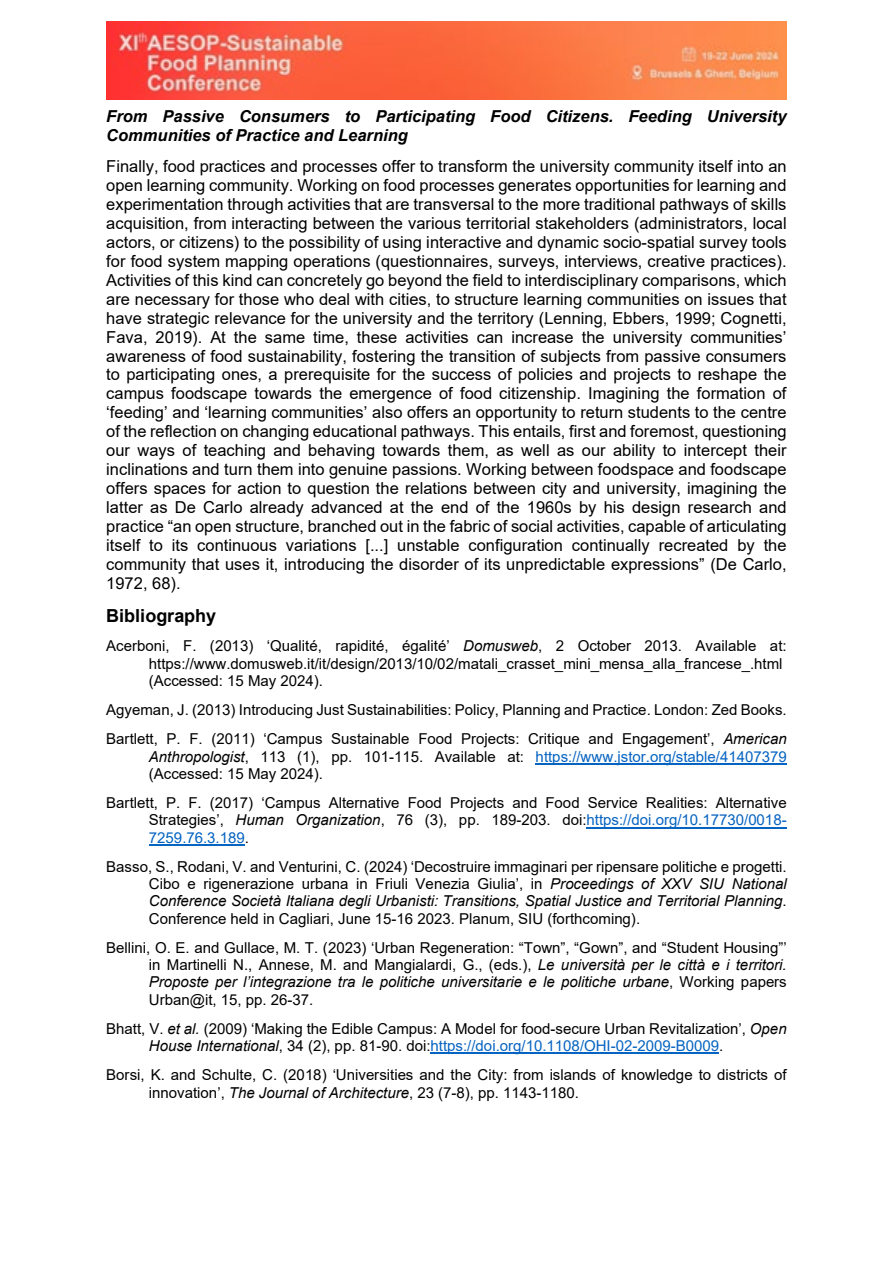
<style>
.page{position:relative;width:893px;height:1263px;background:#fff}
.page>*{position:absolute;margin:0;border:0;box-sizing:border-box;transform-origin:0 0}
.t1{font:700 18px "Arial";color:#000}
.t2{font:16.5px/18.9px "Arial";color:#000;text-align:justify}
.t3{font:italic 700 16.5px/19px "Arial";color:#000}
.t4{font:15px/17.2px "Arial";color:#000}
.s1{font-style:italic}
.s2{color:#0563c1}
</style>
<div class="page">
<img style="left:106px;top:21px;width:681px;height:79px">
<hr style="left:536px;top:763px;width:251px;height:1px;background:#0563c1">
<hr style="left:586px;top:827px;width:201px;height:1px;background:#0563c1">
<hr style="left:149px;top:844px;width:96px;height:1px;background:#0563c1">
<hr style="left:431px;top:1053px;width:288px;height:1px;background:#0563c1">
<p class="t3" style="left:106px;top:107px;width:682px">From Passive Consumers to Participating Food Citizens. Feeding University<br>Communities of Practice and Learning</p>
<p class="t2" style="left:106px;top:156px;width:682px">Finally, food practices and processes offer to transform the university community itself into an open learning community. Working on food processes generates opportunities for learning and experimentation through activities that are transversal to the more traditional pathways of skills acquisition, from interacting between the various territorial stakeholders (administrators, local actors, or citizens) to the possibility of using interactive and dynamic socio-spatial survey tools for food system mapping operations (questionnaires, surveys, interviews, creative practices).<br>Activities of this kind can concretely go beyond the field to interdisciplinary comparisons, which are necessary for those who deal with cities, to structure learning communities on issues that have strategic relevance for the university and the territory (Lenning, Ebbers, 1999; Cognetti, Fava, 2019). At the same time, these activities can increase the university communities’ awareness of food sustainability, fostering the transition of subjects from passive consumers to participating ones, a prerequisite for the success of policies and projects to reshape the campus foodscape towards the emergence of food citizenship. Imagining the formation of ‘feeding’ and ‘learning communities’ also offers an opportunity to return students to the centre of the reflection on changing educational pathways. This entails, first and foremost, questioning our ways of teaching and behaving towards them, as well as our ability to intercept their inclinations and turn them into genuine passions. Working between foodspace and foodscape offers spaces for action to question the relations between city and university, imagining the latter as De Carlo already advanced at the end of the 1960s by his design research and practice “an open structure, branched out in the fabric of social activities, capable of articulating itself to its continuous variations [...] unstable configuration continually recreated by the community that uses it, introducing the disorder of its unpredictable expressions” (De Carlo, 1972, 68).</p>
<p class="t1" style="left:106px;top:603px;width:111px">Bibliography</p>
<p class="t4" style="left:149px;top:637px;width:639px;text-indent:-43px">Acerboni, F. (2013) ‘Qualité, rapidité, égalité’ <span class="s1">Domusweb</span>, 2 October 2013. Available at: https://www.domusweb.it/it/design/2013/10/02/matali_crasset_mini_mensa_alla_francese_.html (Accessed: 15 May 2024).</p>
<p class="t4" style="left:106px;top:695px;width:682px;line-height:29.2px">Agyeman, J. (2013) Introducing Just Sustainabilities: Policy, Planning and Practice. London: Zed Books.<br>Bartlett, P. F. (2011) ‘Campus Sustainable Food Projects: Critique and Engagement’, <span class="s1">American</span></p>
<p class="t4" style="left:149px;top:748px;width:639px"><span class="s1">Anthropologist</span>, 113 (1), pp. 101-115. Available at: <span class="s2">https://www.jstor.org/stable/41407379 </span>(Accessed: 15 May 2024).</p>
<p class="t4" style="left:149px;top:794px;width:639px;text-align:justify;text-indent:-43px">Bartlett, P. F. (2017) ‘Campus Alternative Food Projects and Food Service Realities: Alternative Strategies’, <span class="s1">Human Organization</span>, 76 (3), pp. 189-203. doi:<span class="s2">https://doi.org/10.17730/0018- 7259.76.3.189</span>.</p>
<p class="t4" style="left:149px;top:858px;width:639px;text-align:justify;text-indent:-43px">Basso, S., Rodani, V. and Venturini, C. (2024) ‘Decostruire immaginari per ripensare politiche e progetti.<br>Cibo e rigenerazione urbana in Friuli Venezia Giulia’, in <span class="s1">Proceedings of XXV SIU National Conference Società Italiana degli Urbanisti: Transitions, Spatial Justice and Territorial Planning</span>.<br>Conference held in Cagliari, June 15-16 2023. Planum, SIU (forthcoming).</p>
<p class="t4" style="left:149px;top:939px;width:639px;text-align:justify;text-indent:-43px">Bellini, O. E. and Gullace, M. T. (2023) ‘Urban Regeneration: “Town”, “Gown”, and “Student Housing”’ in Martinelli N., Annese, M. and Mangialardi, G., (eds.), <span class="s1">Le università per le città e i territori.<br>Proposte per l’integrazione tra le politiche universitarie e le politiche urbane</span>, Working papers Urban@it, 15, pp. 26-37.</p>
<p class="t4" style="left:149px;top:1020px;width:639px;text-indent:-43px">Bhatt, V. <span class="s1">et al.</span> (2009) ‘Making the Edible Campus: A Model for food-secure Urban Revitalization’, <span class="s1">Open<br>House International</span>, 34 (2), pp. 81-90. doi:<span class="s2">https://doi.org/10.1108/OHI-02-2009-B0009</span>.</p>
<p class="t4" style="left:149px;top:1066px;width:639px;text-indent:-43px">Borsi, K. and Schulte, C. (2018) ‘Universities and the City: from islands of knowledge to districts of innovation’, <span class="s1">The Journal of Architecture</span>, 23 (7-8), pp. 1143-1180.</p>
</div>
